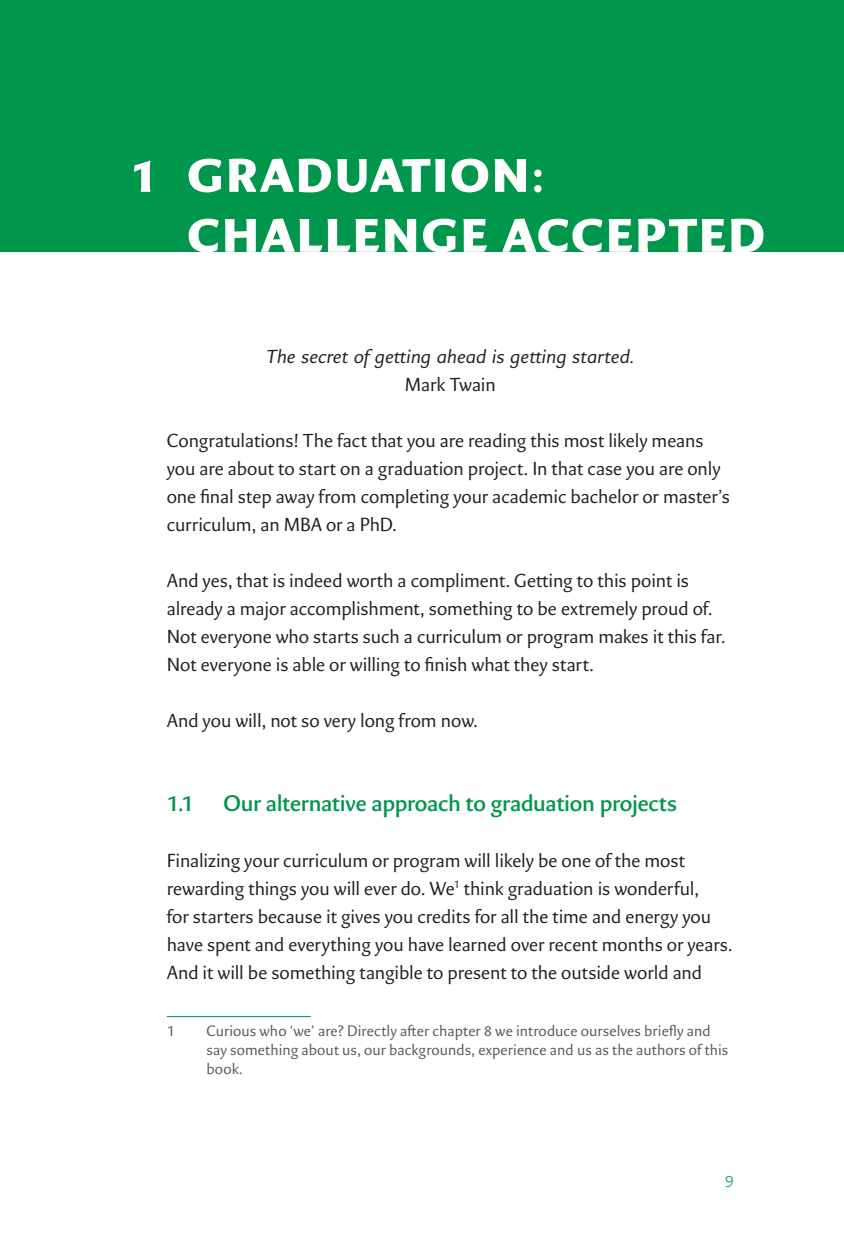
<style>
.page{position:relative;width:844px;height:1241px;background:#fff}
.page>*{position:absolute;margin:0;border:0;box-sizing:border-box;transform-origin:0 0}
.t1{font:900 50px/60px "Eva Pro";letter-spacing:.05em;color:#fff}
.t2{font:600 24px "Eva Pro";letter-spacing:-.01em;color:#00964c}
.t3{font:20px/28px "Eva Pro Blond";letter-spacing:-.005em;color:#231f20}
.t4{font:italic 20px "Eva Pro Blond";color:#231f20}
.t5{font:300 18px "Eva Pro";color:#29a465}
.t6{font:16px/19.2px "Eva Pro Blond";letter-spacing:.005em;color:#57585a}
</style>
<div class="page">
<div style="left:0;top:0;width:844px;height:252px;background:#00964c"></div>
<hr style="left:167px;top:1016px;width:144px;height:1px;background:#00964c">
<h1 class="t1" style="left:188px;top:144px;width:579px;text-indent:-57px">1 GRADUATION:<br>CHALLENGE ACCEPTED</h1>
<p class="t4" style="left:266px;top:344px;width:369px">The secret of getting ahead is getting started.</p>
<p class="t3" style="left:405px;top:370px;width:92px">Mark Twain</p>
<p class="t3" style="left:167px;top:426px;width:564px">Congratulations! The fact that you are reading this most likely means you are about to start on a graduation project. In that case you are only one final step away from completing your academic bachelor or master’s curriculum, an MBA or a PhD.</p>
<p class="t3" style="left:167px;top:566px;width:560px">And yes, that is indeed worth a compliment. Getting to this point is already a major accomplishment, something to be extremely proud of.<br>Not everyone who starts such a curriculum or program makes it this far.<br>Not everyone is able or willing to finish what they start.</p>
<p class="t3" style="left:167px;top:706px;width:313px">And you will, not so very long from now.</p>
<p class="t2" style="left:167px;top:787px;width:512px">1.1 Our alternative approach to graduation projects</p>
<p class="t3" style="left:167px;top:846px;width:567px">Finalizing your curriculum or program will likely be one of the most rewarding things you will ever do. We<sup>1</sup> think graduation is wonderful,<br>for starters because it gives you credits for all the time and energy you have spent and everything you have learned over recent months or years.<br>And it will be something tangible to present to the outside world and</p>
<p class="t6" style="left:167px;top:1021px;width:10px">1</p>
<p class="t6" style="left:206px;top:1021px;width:523px">Curious who ‘we’ are? Directly after chapter 8 we introduce ourselves briefly and say something about us, our backgrounds, experience and us as the authors of this book.</p>
<p class="t5" style="left:725px;top:1170px;width:11px">9</p>
</div>
